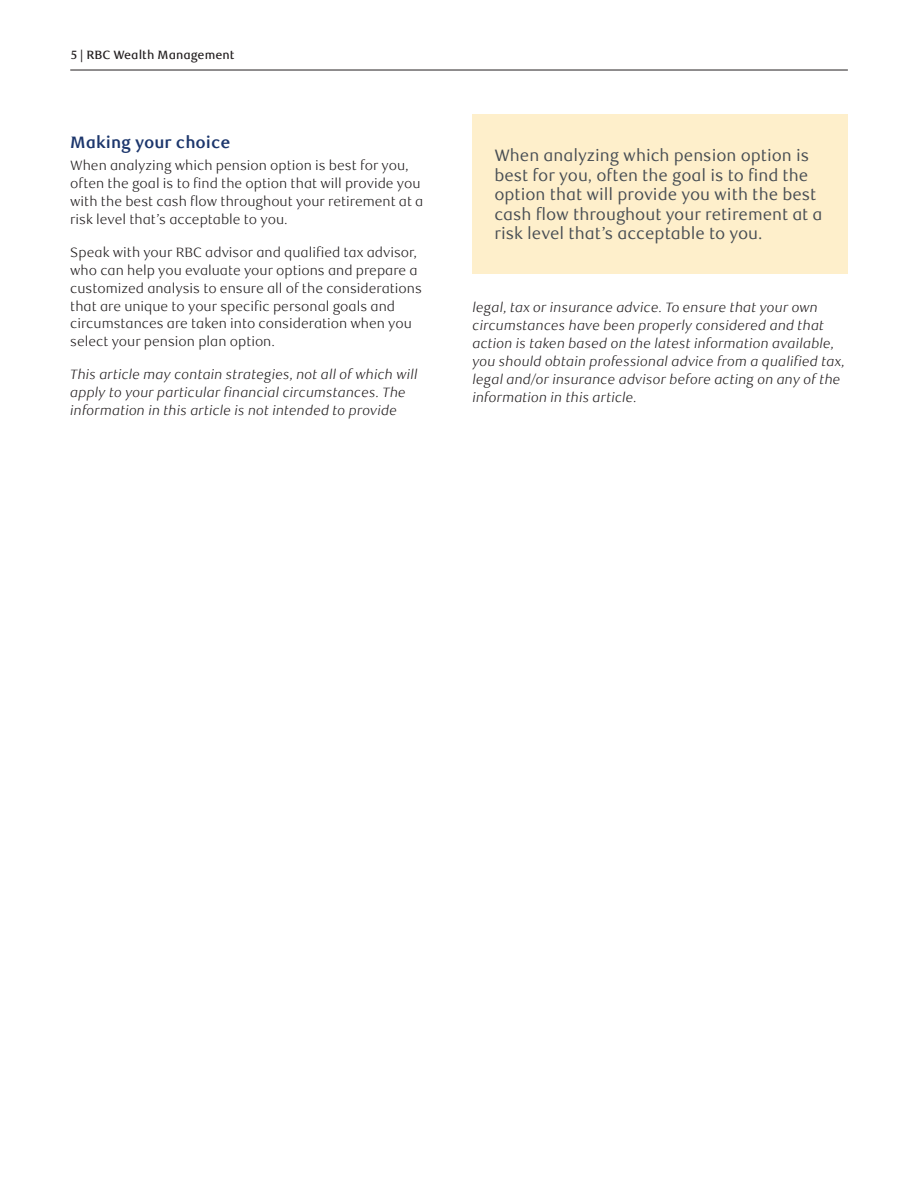
<style>
.page{position:relative;width:918px;height:1188px;background:#fff}
.page>*{position:absolute;margin:0;border:0;box-sizing:border-box;transform-origin:0 0}
.t1{font:16.5px/19.5px "RBC Text";color:#484e54}
._4-Text_Headline{font:700 16.5px "RBC Text";color:#1c366c}
._5-Body_Copy{font:300 13.5px/18px "RBC Text";color:#231f20}
._5-Body_Copy-2{font:italic 300 13.5px/18px "RBC Text";color:#231f20}
.t2{font:500 12px "RBC Text";color:#231f20}
</style>
<div class="page">
<hr style="left:70px;top:70px;width:778px;height:1px;background:#231f20">
<div style="left:473px;top:114px;width:375px;height:160px;background:#feefcb"></div>
<p class="t2" style="left:71px;top:47px;width:165px">5 | RBC Wealth Management</p>
<h2 class="_4-Text_Headline" style="left:70px;top:132px;width:162px">Making your choice</h2>
<p class="_5-Body_Copy" style="left:70px;top:157px;width:355px">When analyzing which pension option is best for you, often the goal is to find the option that will provide you with the best cash flow throughout your retirement at a risk level that’s acceptable to you.</p>
<p class="_5-Body_Copy" style="left:70px;top:243px;width:353px">Speak with your RBC advisor and qualified tax advisor, who can help you evaluate your options and prepare a customized analysis to ensure all of the considerations that are unique to your specific personal goals and circumstances are taken into consideration when you select your pension plan option.</p>
<p class="_5-Body_Copy-2" style="left:70px;top:365px;width:349px">This article may contain strategies, not all of which will apply to your particular financial circumstances. The information in this article is not intended to provide</p>
<p class="t1" style="left:494px;top:146px;width:330px">When analyzing which pension option is best for you, often the goal is to find the option that will provide you with the best cash flow throughout your retirement at a risk level that’s acceptable to you.</p>
<p class="_5-Body_Copy-2" style="left:472px;top:299px;width:374px">legal, tax or insurance advice. To ensure that your own circumstances have been properly considered and that action is taken based on the latest information available, you should obtain professional advice from a qualified tax, legal and/or insurance advisor before acting on any of the information in this article.</p>
</div>
